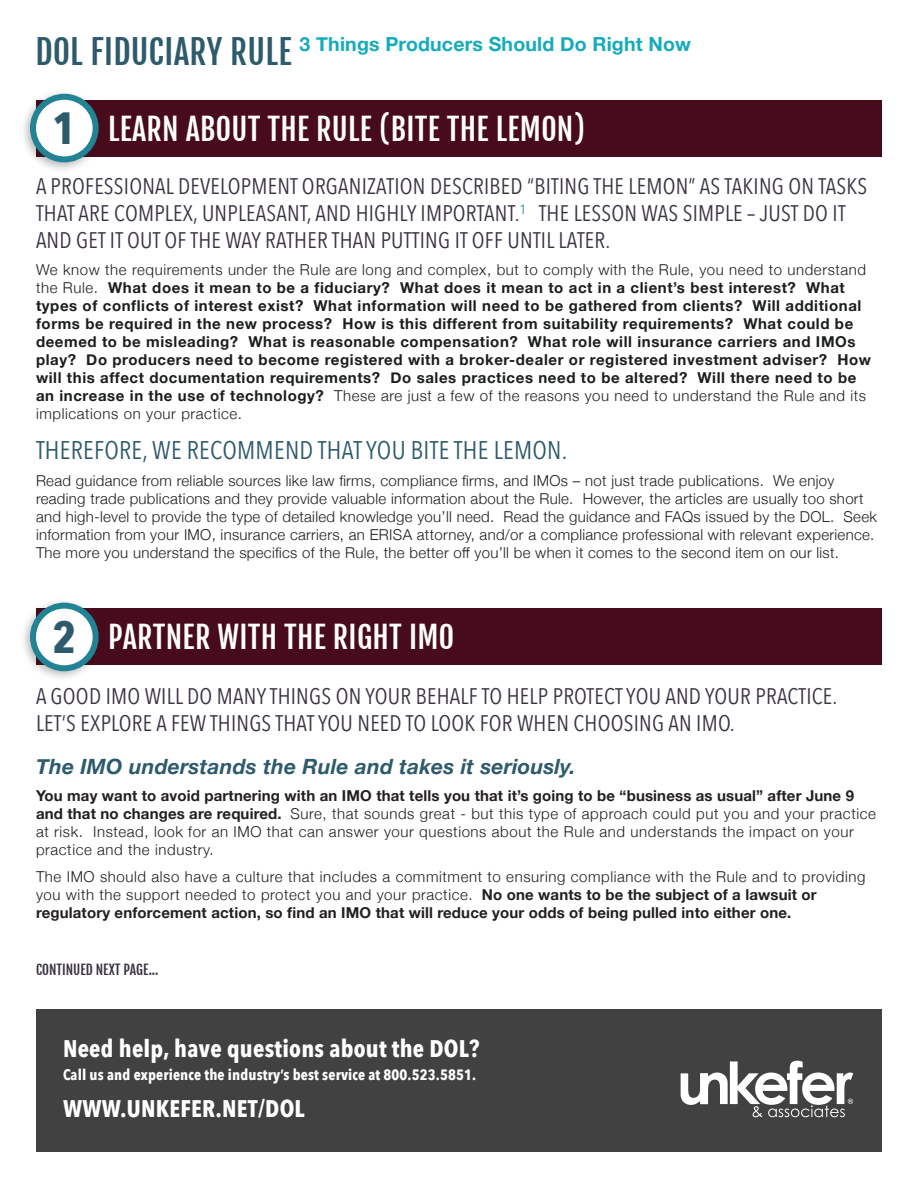
<style>
.page{position:relative;width:918px;height:1188px;background:#fff}
.page>*{position:absolute;margin:0;border:0;box-sizing:border-box;transform-origin:0 0}
.t1{font:700 45px "Avenir Next Condensed";color:#2e5b6b}
.t2{font:30px "Fjalla One";letter-spacing:.01em;color:#fff}
.t3{font:25.5px "Avenir Next Condensed";letter-spacing:.01em;color:#2e5b6b}
.t4{font:700 24px "Avenir Next Condensed";letter-spacing:.01em;color:#fff}
.t5{font:22.5px/27px "Avenir Next Condensed";letter-spacing:.01em;color:#3b3343}
.t6{font:italic 700 21px "Helvetica Neue";letter-spacing:.01em;color:#2e5b6b}
.t7{font:700 19.5px "Helvetica Neue";letter-spacing:.01em;color:#14abbb}
.t8{font:700 15px/18px "Helvetica Neue";letter-spacing:.04em;color:#1b1f1b}
.t9{font:300 15px/18px "Helvetica Neue";letter-spacing:.04em;color:#1b1f1b}
.t10{font:300 15px/18px "Helvetica Neue";letter-spacing:.02em;color:#1b1f1b}
.t11{font:700 15px "Avenir Next Condensed";letter-spacing:.01em;color:#fff}
.t12{font:13.5px "Fjalla One";color:#3b3343}
.s1{font-family:"Fjalla One";font-weight:400;font-size:33.15px;color:#2e5b6b}
.s2{font-weight:300}
.s3{font-weight:700;color:#231f20}
</style>
<div class="page">
<div style="left:36px;top:100px;width:846px;height:56px;background:#480b1b"></div>
<div style="left:19px;top:89px;width:85px;height:84px;background:#231f20;opacity:.3"></div>
<div style="left:33px;top:97px;width:63px;height:62px;background:#fff;border-radius:50%"></div>
<div style="left:30px;top:94px;width:69px;height:68px;border:6px solid #218393;border-radius:50%"></div>
<div style="left:36px;top:609px;width:846px;height:56px;background:#480b1b"></div>
<div style="left:19px;top:598px;width:85px;height:84px;background:#231f20;opacity:.3"></div>
<div style="left:33px;top:606px;width:63px;height:62px;background:#fff;border-radius:50%"></div>
<div style="left:30px;top:603px;width:69px;height:68px;border:6px solid #218393;border-radius:50%"></div>
<div style="left:36px;top:1010px;width:846px;height:142px;background:#424142"></div>
<svg style="left:681px;top:1061px;width:172px;height:56px"></svg>
<p class="t7" style="left:36px;top:29px;width:657px"><span class="s1">DOL FIDUCIARY RULE</span> 3 Things Producers Should Do Right Now</p>
<p class="t1" style="left:53px;top:101px;width:25px">1</p>
<p class="t2" style="left:108px;top:110px;width:479px">LEARN ABOUT THE RULE (BITE THE LEMON)</p>
<p class="t5" style="left:36px;top:172px;width:833px">A PROFESSIONAL DEVELOPMENT ORGANIZATION DESCRIBED “BITING THE LEMON” AS TAKING ON TASKS<br>THAT ARE COMPLEX, UNPLEASANT, AND HIGHLY IMPORTANT.<sup>1</sup> THE LESSON WAS SIMPLE – JUST DO IT<br>AND GET IT OUT OF THE WAY RATHER THAN PUTTING IT OFF UNTIL LATER.</p>
<p class="t8" style="left:36px;top:261px;width:837px"><span class="s2">We know the requirements under the Rule are long and complex, but to comply with the Rule, you need to understand the Rule.</span> What does it mean to be a fiduciary? What does it mean to act in a client’s best interest? What types of conflicts of interest exist? What information will need to be gathered from clients? Will additional forms be required in the new process? How is this different from suitability requirements? What could be deemed to be misleading? What is reasonable compensation? What role will insurance carriers and IMOs play? Do producers need to become registered with a broker-dealer or registered investment adviser? How will this affect documentation requirements? Do sales practices need to be altered? Will there need to be an increase in the use of technology? <span class="s2">These are just a few of the reasons you need to understand the Rule and its implications on your practice.</span></p>
<p class="t3" style="left:36px;top:428px;width:533px">THEREFORE, WE RECOMMEND THAT YOU BITE THE LEMON.</p>
<p class="t10" style="left:36px;top:470px;width:842px">Read guidance from reliable sources like law firms, compliance firms, and IMOs – not just trade publications. We enjoy reading trade publications and they provide valuable information about the Rule. However, the articles are usually too short and high-level to provide the type of detailed knowledge you’ll need. Read the guidance and FAQs issued by the DOL. Seek information from your IMO, insurance carriers, an ERISA attorney, and/or a compliance professional with relevant experience.<br>The more you understand the specifics of the Rule, the better off you’ll be when it comes to the second item on our list.</p>
<p class="t1" style="left:53px;top:610px;width:25px">2</p>
<p class="t2" style="left:108px;top:619px;width:348px">PARTNER WITH THE RIGHT IMO</p>
<p class="t5" style="left:36px;top:681px;width:803px">A GOOD IMO WILL DO MANY THINGS ON YOUR BEHALF TO HELP PROTECT YOU AND YOUR PRACTICE.<br>LET’S EXPLORE A FEW THINGS THAT YOU NEED TO LOOK FOR WHEN CHOOSING AN IMO.</p>
<p class="t6" style="left:36px;top:750px;width:541px">The IMO understands the Rule and takes it seriously.</p>
<p class="t9" style="left:36px;top:786px;width:841px"><span class="s3">You may want to avoid partnering with an IMO that tells you that it’s going to be “business as usual” after June 9 and that no changes are required.</span> Sure, that sounds great - but this type of approach could put you and your practice at risk. Instead, look for an IMO that can answer your questions about the Rule and understands the impact on your practice and the industry.</p>
<p class="t9" style="left:36px;top:867px;width:831px">The IMO should also have a culture that includes a commitment to ensuring compliance with the Rule and to providing you with the support needed to protect you and your practice. <span class="s3">No one wants to be the subject of a lawsuit or regulatory enforcement action, so find an IMO that will reduce your odds of being pulled into either one.</span></p>
<p class="t12" style="left:36px;top:962px;width:124px">CONTINUED NEXT PAGE...</p>
<p class="t4" style="left:63px;top:1034px;width:418px">Need help, have questions about the DOL?</p>
<p class="t11" style="left:63px;top:1065px;width:415px">Call us and experience the industry’s best service at 800.523.5851.</p>
<p class="t4" style="left:63px;top:1094px;width:243px">WWW.UNKEFER.NET/DOL</p>
</div>
